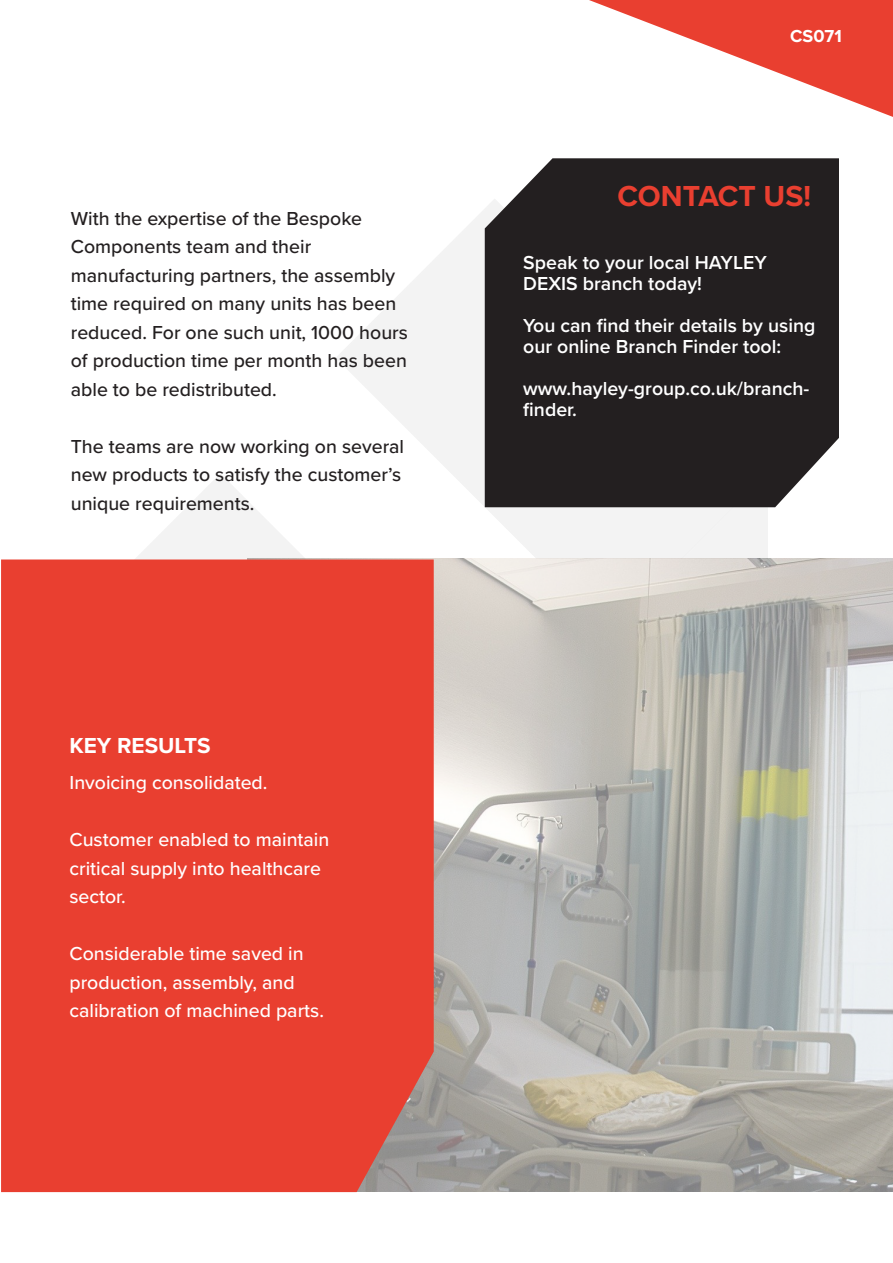
<style>
.page{position:relative;width:893px;height:1263px;background:#fff}
.page>*{position:absolute;margin:0;border:0;box-sizing:border-box;transform-origin:0 0}
.t1{font:700 30px "Proxima Nova";color:#e93f30}
.t2{font:700 22.5px "Proxima Nova";color:#fff}
.t3{font:500 19.5px/28.5px "Proxima Nova";color:#231f20}
.t4{font:500 19.5px/28.5px "Proxima Nova";color:#fff}
.t5{font:600 19.5px/21px "Proxima Nova";color:#fff}
.t6{font:700 18px "Proxima Nova";color:#fff}
</style>
<div class="page">
<img style="left:136px;top:209px;width:703px;height:350px">
<img style="left:434px;top:559px;width:459px;height:632px">
<svg style="left:589px;top:0;width:304px;height:117px"></svg>
<div style="left:485px;top:158px;width:354px;height:349px;background:#231f20"></div>
<div style="left:1px;top:559px;width:433px;height:633px;background:#e93f30"></div>
<p class="t3" style="left:71px;top:203px;width:339px">With the expertise of the Bespoke Components team and their manufacturing partners, the assembly time required on many units has been reduced. For one such unit, 1000 hours of production time per month has been able to be redistributed.</p>
<p class="t3" style="left:71px;top:431px;width:335px">The teams are now working on several new products to satisfy the customer’s unique requirements.</p>
<p class="t2" style="left:69px;top:728px;width:143px">KEY RESULTS</p>
<p class="t4" style="left:69px;top:768px;width:200px">Invoicing consolidated.</p>
<p class="t4" style="left:69px;top:825px;width:261px">Customer enabled to maintain critical supply into healthcare sector.</p>
<p class="t4" style="left:69px;top:939px;width:256px">Considerable time saved in production, assembly, and calibration of machined parts.</p>
<p class="t6" style="left:790px;top:23px;width:53px">CS071</p>
<p class="t1" style="left:617px;top:173px;width:195px">CONTACT US!</p>
<p class="t5" style="left:523px;top:252px;width:245px">Speak to your local HAYLEY<br>DEXIS branch today!</p>
<p class="t5" style="left:523px;top:315px;width:294px">You can find their details by using our online Branch Finder tool:</p>
<p class="t5" style="left:523px;top:378px;width:288px">www.hayley-group.co.uk/branch&shy;finder.</p>
</div>
